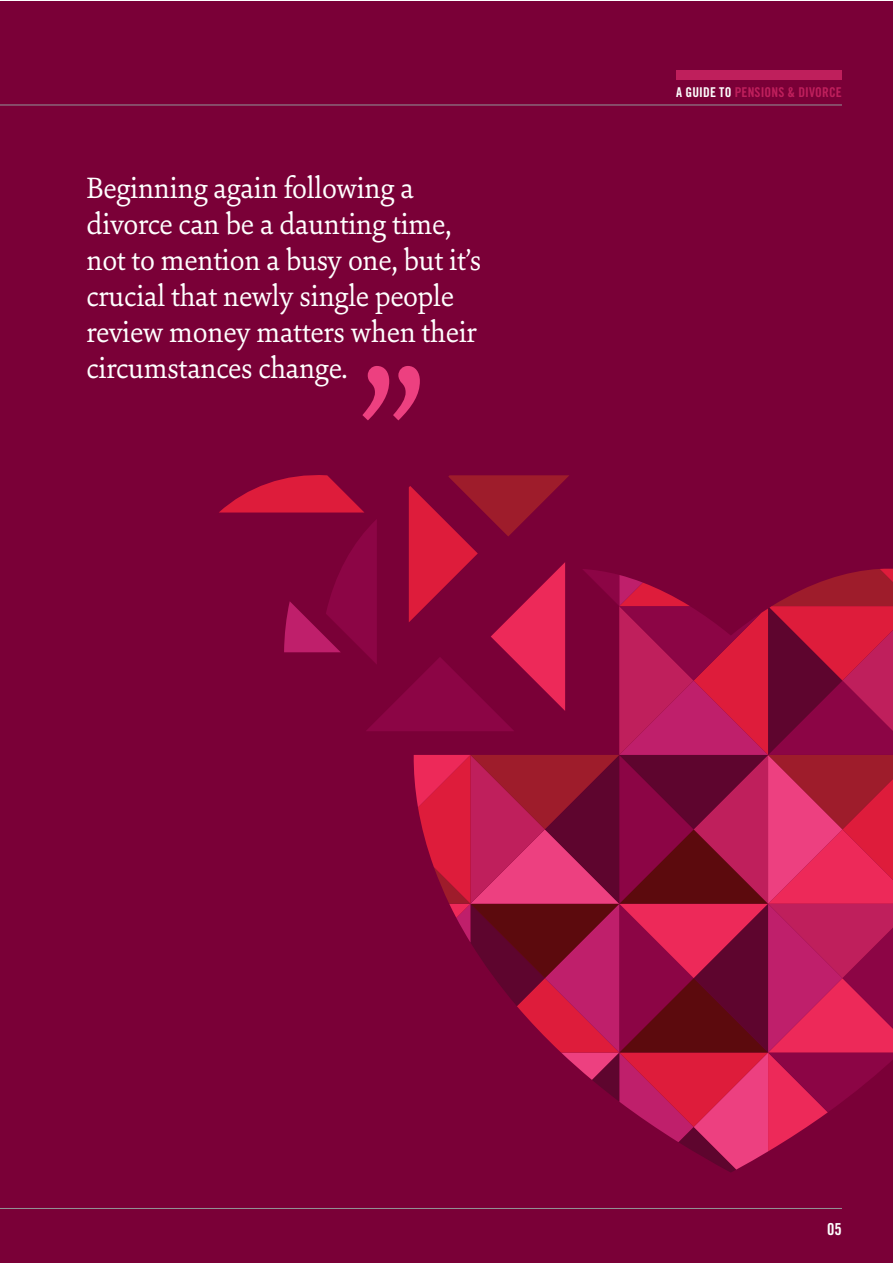
<style>
.page{position:relative;width:893px;height:1263px;background:#fff}
.page>*{position:absolute;margin:0;border:0;box-sizing:border-box;transform-origin:0 0}
.t1{font:31.5px/36px "Sina Nova";letter-spacing:-.01em;color:#fff}
.t2{font:16.5px "Trade Gothic Bold Cond Twenty";color:#fff}
.t3{font:13.5px "Trade Gothic Bold Cond Twenty";letter-spacing:.01em;color:#bf1f5c}
.s1{color:#fff}
</style>
<div class="page">
<div style="left:0;top:1px;width:892px;height:1261px;background:#7a0037"></div>
<hr style="left:0;top:1208px;width:842px;height:1px;background:#939598">
<div style="left:676px;top:70px;width:166px;height:10px;background:#bf1f5c"></div>
<hr style="left:0;top:105px;width:842px;height:1px;background:#939598">
<svg style="left:362px;top:366px;width:58px;height:54px"></svg>
<svg style="left:219px;top:475px;width:673px;height:697px"></svg>
<p class="t1" style="left:86px;top:169px;width:396px">Beginning again following a divorce can be a daunting time, not to mention a busy one, but it’s crucial that newly single people review money matters when their circumstances change.</p>
<p class="t3" style="left:676px;top:84px;width:167px"><span class="s1">A GUIDE TO</span> PENSIONS &amp; DIVORCE</p>
<p class="t2" style="left:827px;top:1219px;width:16px">05</p>
</div>
